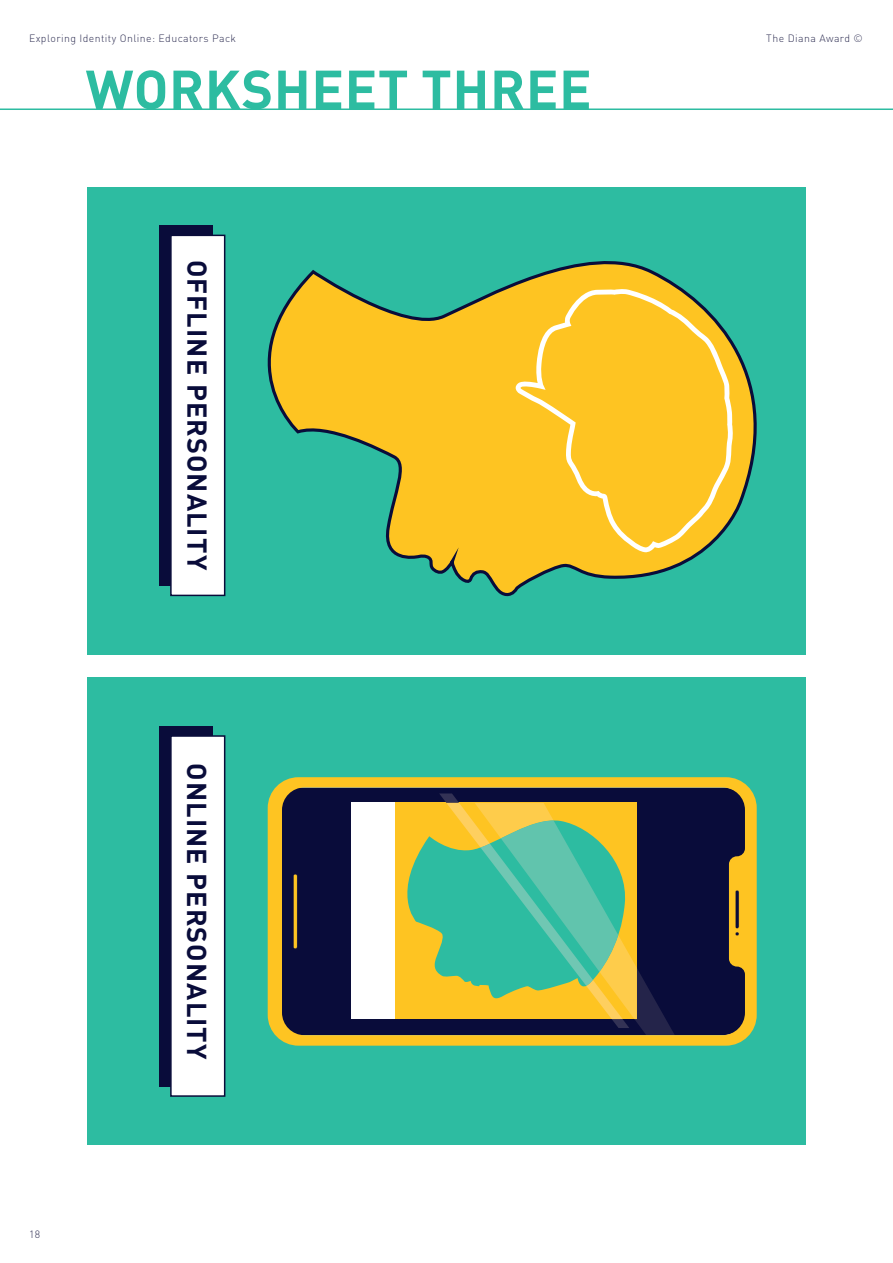
<style>
.page{position:relative;width:893px;height:1263px;background:#fff}
.page>*{position:absolute;margin:0;border:0;box-sizing:border-box;transform-origin:0 0}
.t1{font:700 54px "DIN Pro";letter-spacing:.01em;color:#2dbca1}
.t2{font:700 27px "DIN Pro";letter-spacing:.04em;color:#090c3a}
.t3{font:300 10.5px "DIN Pro";letter-spacing:.04em;color:#2f2f53}
</style>
<div class="page">
<hr style="left:0;top:108px;width:893px;height:2px;background:#2dbca1">
<div style="left:87px;top:678px;width:719px;height:467px;background:#2dbca1"></div>
<div style="left:87px;top:187px;width:719px;height:467px;background:#2dbca1"></div>
<div style="left:159px;top:225px;width:54px;height:360px;background:#090c3a"></div>
<div style="left:170px;top:235px;width:55px;height:361px;background:#fff;border:2px solid #090c3a"></div>
<svg style="left:224px;top:240px;width:533px;height:357px"></svg>
<svg style="left:516px;top:288px;width:217px;height:265px;background:#f7c632"></svg>
<svg style="left:268px;top:777px;width:489px;height:269px;background:#5b4d35"></svg>
<svg style="left:735px;top:890px;width:4px;height:46px"></svg>
<svg style="left:293px;top:874px;width:4px;height:75px"></svg>
<div style="left:351px;top:803px;width:44px;height:216px;background:#fff"></div>
<svg style="left:389px;top:793px;width:286px;height:242px"></svg>
<div style="left:159px;top:726px;width:54px;height:360px;background:#090c3a"></div>
<div style="left:170px;top:735px;width:55px;height:362px;background:#fff;border:2px solid #090c3a"></div>
<p class="t3" style="left:29px;top:30px;width:209px">Exploring Identity Online: Educators Pack</p>
<p class="t1" style="left:86px;top:47px;width:508px">WORKSHEET THREE</p>
<p class="t2" style="left:218px;top:260px;width:311px;rotate:90deg">OFFLINE PERSONALITY</p>
<p class="t3" style="left:29px;top:1226px;width:13px">18</p>
<p class="t2" style="left:218px;top:763px;width:298px;rotate:90deg">ONLINE PERSONALITY</p>
<p class="t3" style="left:766px;top:30px;width:98px">The Diana Award ©</p>
</div>
